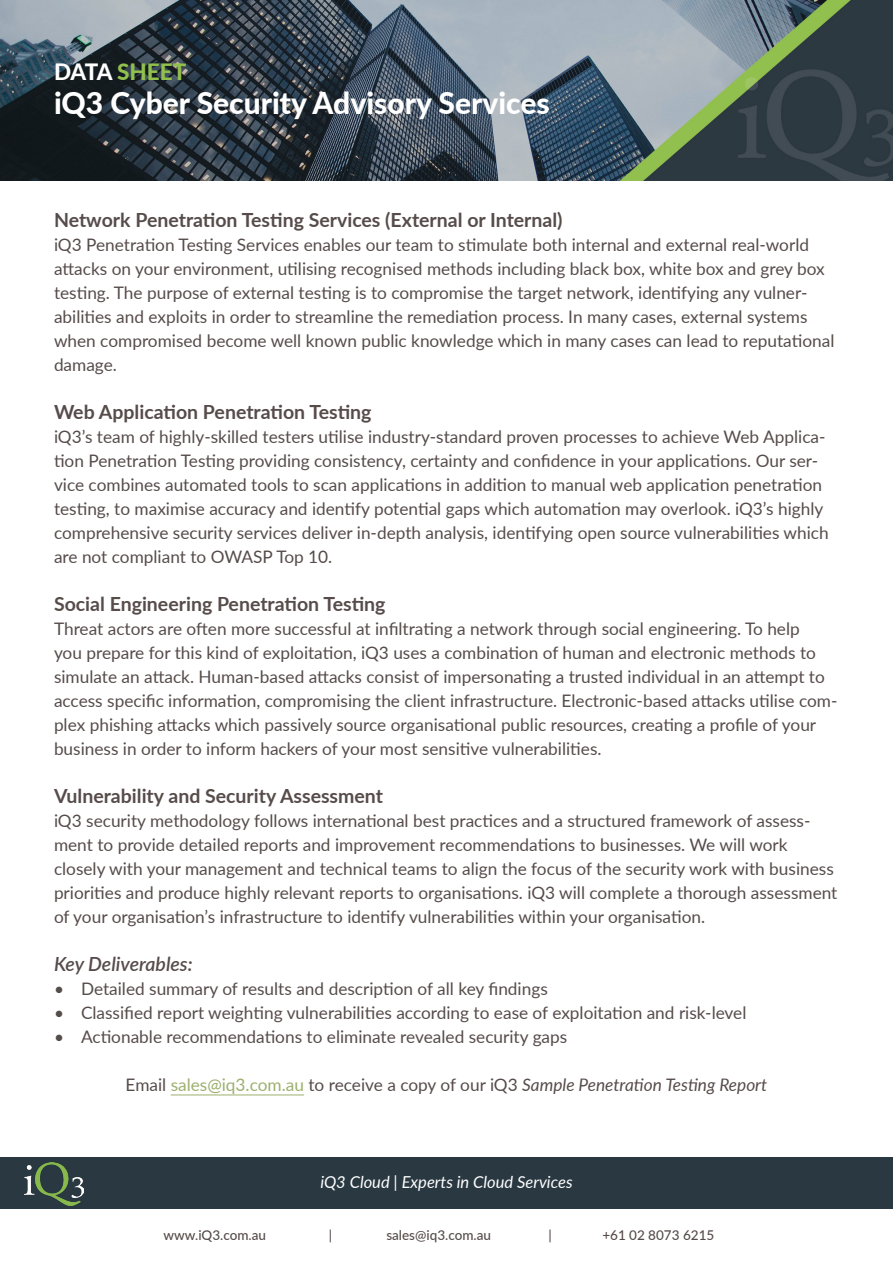
<style>
.page{position:relative;width:893px;height:1263px;background:#fff}
.page>*{position:absolute;margin:0;border:0;box-sizing:border-box;transform-origin:0 0}
.t1{font:800 30px "Lato";color:#fff}
.t2{font:800 22.5px "Lato";color:#91c04d}
.t3{font:700 19.5px "Lato";color:#564c4a}
.t4{font:italic 600 19.5px "Lato";color:#564c4a}
.t5{font:17.25px/24px "Lato";color:#564c4a}
.t6{font:italic 17.25px "Lato";color:#564c4a}
.t7{font:italic 16.5px "Lato";color:#fff}
.t8{font:500 13.5px "Lato";color:#564c4a}
.s1{color:#fff}
.s2{font-style:normal}
.s3{font-style:normal;color:#9cb06e}
</style>
<div class="page">
<div style="left:0;top:1158px;width:893px;height:51px;background:#293841"></div>
<hr style="left:171px;top:1094px;width:133px;height:1px;background:#9cb06e">
<img style="left:0;top:0;width:893px;height:180px">
<img style="left:25px;top:1162px;width:58px;height:44px">
<p class="t2" style="left:54px;top:55px;width:134px"><span class="s1">DATA</span> SHEET</p>
<p class="t1" style="left:54px;top:81px;width:497px">iQ3 Cyber Security Advisory Services</p>
<p class="t3" style="left:54px;top:205px;width:510px">Network Penetration Testing Services (External or Internal)</p>
<p class="t5" style="left:54px;top:232px;width:782px">iQ3 Penetration Testing Services enables our team to stimulate both internal and external real-world attacks on your environment, utilising recognised methods including black box, white box and grey box testing. The purpose of external testing is to compromise the target network, identifying any vulner&shy;abilities and exploits in order to streamline the remediation process. In many cases, external systems when compromised become well known public knowledge which in many cases can lead to reputational damage.</p>
<p class="t3" style="left:54px;top:397px;width:319px">Web Application Penetration Testing</p>
<p class="t5" style="left:54px;top:424px;width:776px">iQ3’s team of highly-skilled testers utilise industry-standard proven processes to achieve Web Applica&shy;tion Penetration Testing providing consistency, certainty and confidence in your applications. Our ser&shy;vice combines automated tools to scan applications in addition to manual web application penetration testing, to maximise accuracy and identify potential gaps which automation may overlook. iQ3’s highly comprehensive security services deliver in-depth analysis, identifying open source vulnerabilities which are not compliant to OWASP Top 10.</p>
<p class="t3" style="left:54px;top:589px;width:333px">Social Engineering Penetration Testing</p>
<p class="t5" style="left:54px;top:616px;width:785px">Threat actors are often more successful at infiltrating a network through social engineering. To help<br>you prepare for this kind of exploitation, iQ3 uses a combination of human and electronic methods to simulate an attack. Human-based attacks consist of impersonating a trusted individual in an attempt to access specific information, compromising the client infrastructure. Electronic-based attacks utilise com&shy;plex phishing attacks which passively source organisational public resources, creating a profile of your business in order to inform hackers of your most sensitive vulnerabilities.</p>
<p class="t3" style="left:54px;top:781px;width:331px">Vulnerability and Security Assessment</p>
<p class="t5" style="left:54px;top:808px;width:785px">iQ3 security methodology follows international best practices and a structured framework of assess&shy;ment to provide detailed reports and improvement recommendations to businesses. We will work closely with your management and technical teams to align the focus of the security work with business priorities and produce highly relevant reports to organisations. iQ3 will complete a thorough assessment of your organisation’s infrastructure to identify vulnerabilities within your organisation.</p>
<p class="t4" style="left:54px;top:950px;width:140px">Key Deliverables:</p>
<p class="t5" style="left:54px;top:976px;width:495px">• Detailed summary of results and description of all key findings</p>
<p class="t5" style="left:54px;top:1000px;width:694px">• Classified report weighting vulnerabilities according to ease of exploitation and risk-level</p>
<p class="t5" style="left:54px;top:1024px;width:515px">• Actionable recommendations to eliminate revealed security gaps</p>
<p class="t6" style="left:126px;top:1072px;width:643px"><span class="s2">Email</span> <span class="s3">sales@iq3.com.au</span> <span class="s2">to receive a copy of our iQ3</span> Sample Penetration Testing Report</p>
<p class="t7" style="left:320px;top:1170px;width:254px">iQ3 Cloud | Experts in Cloud Services</p>
<p class="t8" style="left:164px;top:1225px;width:104px">www.iQ3.com.au</p>
<p class="t8" style="left:329px;top:1225px;width:5px">|</p>
<p class="t8" style="left:386px;top:1225px;width:106px">sales@iq3.com.au</p>
<p class="t8" style="left:548px;top:1225px;width:5px">|</p>
<p class="t8" style="left:602px;top:1225px;width:113px">+61 02 8073 6215</p>
</div>
